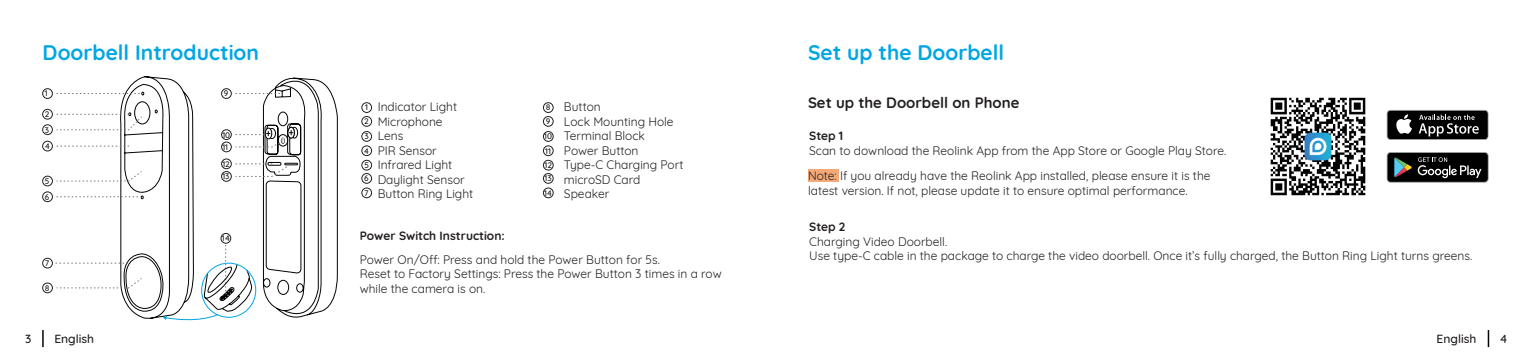
<style>
.page{position:relative;width:1531px;height:362px;background:#fff}
.page>*{position:absolute;margin:0;border:0;box-sizing:border-box;transform-origin:0 0}
.EN目录样式{font:700 21px "Quicksand";color:#00a6e4}
.t1{font:700 15px "Quicksand";color:#231f20}
.t2{font:12px/14.4px "Quicksand";color:#231f20}
.t3{font:700 12px "Quicksand";color:#231f20}
.t4{font:500 12px "Quicksand";color:#231f20}
.t5{font:500 8.25px/12.6px "Quicksand";color:#231f20}
</style>
<div class="page">
<svg style="left:42px;top:330px;width:2px;height:17px"></svg>
<svg style="left:1487px;top:330px;width:2px;height:17px"></svg>
<div style="left:808px;top:169px;width:30px;height:13px;background:#f4aa78"></div>
<img style="left:1270px;top:97px;width:96px;height:99px">
<svg style="left:1386px;top:152px;width:102px;height:30px;background:#292c2b"></svg>
<svg style="left:1386px;top:110px;width:102px;height:30px;background:#383839"></svg>
<div style="left:361px;top:102px;width:11px;height:11px;border:1px solid #231f20;border-radius:50%"></div>
<div style="left:543px;top:102px;width:11px;height:11px;border:1px solid #231f20;border-radius:50%"></div>
<div style="left:361px;top:187px;width:11px;height:11px;border:1px solid #231f20;border-radius:50%"></div>
<div style="left:543px;top:187px;width:11px;height:11px;border:1px solid #231f20;border-radius:50%"></div>
<div style="left:361px;top:116px;width:11px;height:11px;border:1px solid #231f20;border-radius:50%"></div>
<div style="left:543px;top:116px;width:11px;height:11px;border:1px solid #231f20;border-radius:50%"></div>
<div style="left:361px;top:131px;width:11px;height:11px;border:1px solid #231f20;border-radius:50%"></div>
<div style="left:543px;top:131px;width:11px;height:11px;border:1px solid #231f20;border-radius:50%"></div>
<div style="left:361px;top:145px;width:11px;height:11px;border:1px solid #231f20;border-radius:50%"></div>
<div style="left:543px;top:145px;width:11px;height:11px;border:1px solid #231f20;border-radius:50%"></div>
<div style="left:361px;top:160px;width:11px;height:10px;border:1px solid #231f20;border-radius:50%"></div>
<div style="left:543px;top:160px;width:11px;height:10px;border:1px solid #231f20;border-radius:50%"></div>
<div style="left:361px;top:173px;width:11px;height:10px;border:1px solid #231f20;border-radius:50%"></div>
<div style="left:543px;top:173px;width:11px;height:10px;border:1px solid #231f20;border-radius:50%"></div>
<svg style="left:119px;top:76px;width:219px;height:243px"></svg>
<div style="left:288px;top:127px;width:7px;height:11px;border:1px solid #030303;border-radius:50%"></div>
<svg style="left:57px;top:93px;width:82px;height:1px"></svg>
<div style="left:42px;top:88px;width:11px;height:11px;border:1px solid #231f20;border-radius:50%"></div>
<div style="left:221px;top:88px;width:11px;height:11px;border:1px solid #231f20;border-radius:50%"></div>
<div style="left:221px;top:129px;width:11px;height:11px;border:1px solid #231f20;border-radius:50%"></div>
<div style="left:221px;top:158px;width:11px;height:11px;border:1px solid #231f20;border-radius:50%"></div>
<svg style="left:235px;top:163px;width:56px;height:14px"></svg>
<div style="left:221px;top:171px;width:11px;height:10px;border:1px solid #231f20;border-radius:50%"></div>
<div style="left:221px;top:141px;width:11px;height:11px;border:1px solid #231f20;border-radius:50%"></div>
<svg style="left:56px;top:114px;width:86px;height:16px"></svg>
<div style="left:42px;top:109px;width:11px;height:10px;border:1px solid #231f20;border-radius:50%"></div>
<svg style="left:57px;top:145px;width:72px;height:1px"></svg>
<div style="left:42px;top:141px;width:11px;height:10px;border:1px solid #231f20;border-radius:50%"></div>
<svg style="left:57px;top:196px;width:81px;height:1px"></svg>
<div style="left:42px;top:191px;width:11px;height:11px;border:1px solid #231f20;border-radius:50%"></div>
<div style="left:42px;top:124px;width:11px;height:11px;border:1px solid #231f20;border-radius:50%"></div>
<svg style="left:56px;top:170px;width:86px;height:11px"></svg>
<div style="left:42px;top:175px;width:11px;height:11px;border:1px solid #231f20;border-radius:50%"></div>
<svg style="left:56px;top:277px;width:86px;height:11px"></svg>
<div style="left:42px;top:282px;width:11px;height:11px;border:1px solid #231f20;border-radius:50%"></div>
<svg style="left:56px;top:262px;width:72px;height:1px"></svg>
<div style="left:42px;top:257px;width:11px;height:11px;border:1px solid #231f20;border-radius:50%"></div>
<div style="left:221px;top:233px;width:10px;height:10px;border:1px solid #231f20;border-radius:50%"></div>
<svg style="left:163px;top:245px;width:93px;height:76px"></svg>
<svg style="left:235px;top:87px;width:58px;height:68px"></svg>
<p class="EN目录样式" style="left:43px;top:35px;width:218px">Doorbell Introduction</p>
<p class="EN目录样式" style="left:808px;top:36px;width:198px">Set up the Doorbell</p>
<p class="t1" style="left:808px;top:90px;width:213px">Set up the Doorbell on Phone</p>
<p class="t5" style="left:45px;top:86px;width:4px">1</p>
<p class="t5" style="left:224px;top:86px;width:6px">9</p>
<p class="t5" style="left:222px;top:127px;width:9px">10</p>
<p class="t5" style="left:222px;top:156px;width:9px">12<br>13</p>
<p class="t2" style="left:378px;top:99px;width:97px">Indicator Light<br>Microphone<br>Lens<br>PIR Sensor<br>Infrared Light<br>Daylight Sensor<br>Button Ring Light</p>
<p class="t2" style="left:564px;top:99px;width:121px">Button<br>Lock Mounting Hole<br>Terminal Block<br>Power Button<br>Type-C Charging Port microSD Card<br>Speaker</p>
<p class="t3" style="left:360px;top:225px;width:146px">Power Switch Instruction:</p>
<p class="t5" style="left:365px;top:100px;width:4px">1</p>
<p class="t5" style="left:546px;top:100px;width:6px">8</p>
<p class="t5" style="left:45px;top:107px;width:6px">2</p>
<p class="t5" style="left:45px;top:139px;width:7px">4</p>
<p class="t5" style="left:364px;top:114px;width:6px">2</p>
<p class="t5" style="left:546px;top:114px;width:6px">9</p>
<p class="t5" style="left:364px;top:129px;width:6px">3</p>
<p class="t5" style="left:544px;top:129px;width:9px">10</p>
<p class="t5" style="left:364px;top:143px;width:7px">4</p>
<p class="t5" style="left:545px;top:143px;width:7px">11</p>
<p class="t5" style="left:364px;top:158px;width:6px">5</p>
<p class="t5" style="left:544px;top:158px;width:9px">12</p>
<p class="t5" style="left:364px;top:171px;width:6px">6</p>
<p class="t5" style="left:544px;top:171px;width:9px">13</p>
<p class="t5" style="left:45px;top:122px;width:6px">3</p>
<p class="t3" style="left:809px;top:126px;width:36px">Step 1</p>
<p class="t2" style="left:809px;top:142px;width:418px">Scan to download the Reolink App from the App Store or Google Play Store.</p>
<p class="t5" style="left:222px;top:140px;width:7px">11</p>
<p class="t2" style="left:808px;top:167px;width:404px">Note: If you already have the Reolink App installed, please ensure it is the latest version. If not, please update it to ensure optimal performance.</p>
<p class="t5" style="left:45px;top:174px;width:6px">5</p>
<p class="t5" style="left:364px;top:185px;width:6px">7</p>
<p class="t5" style="left:544px;top:185px;width:10px">14</p>
<p class="t5" style="left:45px;top:189px;width:6px">6</p>
<p class="t3" style="left:809px;top:217px;width:38px">Step 2</p>
<p class="t2" style="left:809px;top:233px;width:665px">Charging Video Doorbell.<br>Use type-C cable in the package to charge the video doorbell. Once it’s fully charged, the Button Ring Light turns greens.</p>
<p class="t5" style="left:222px;top:231px;width:10px">14</p>
<p class="t2" style="left:360px;top:251px;width:363px">Power On/Off: Press and hold the Power Button for 5s.<br>Reset to Factory Settings: Press the Power Button 3 times in a row while the camera is on.</p>
<p class="t5" style="left:45px;top:256px;width:6px">7</p>
<p class="t5" style="left:45px;top:280px;width:6px">8</p>
<p class="t4" style="left:25px;top:328px;width:8px">3</p>
<p class="t4" style="left:54px;top:328px;width:41px">English</p>
<p class="t4" style="left:1436px;top:328px;width:41px">English</p>
<p class="t4" style="left:1500px;top:328px;width:9px">4</p>
</div>
